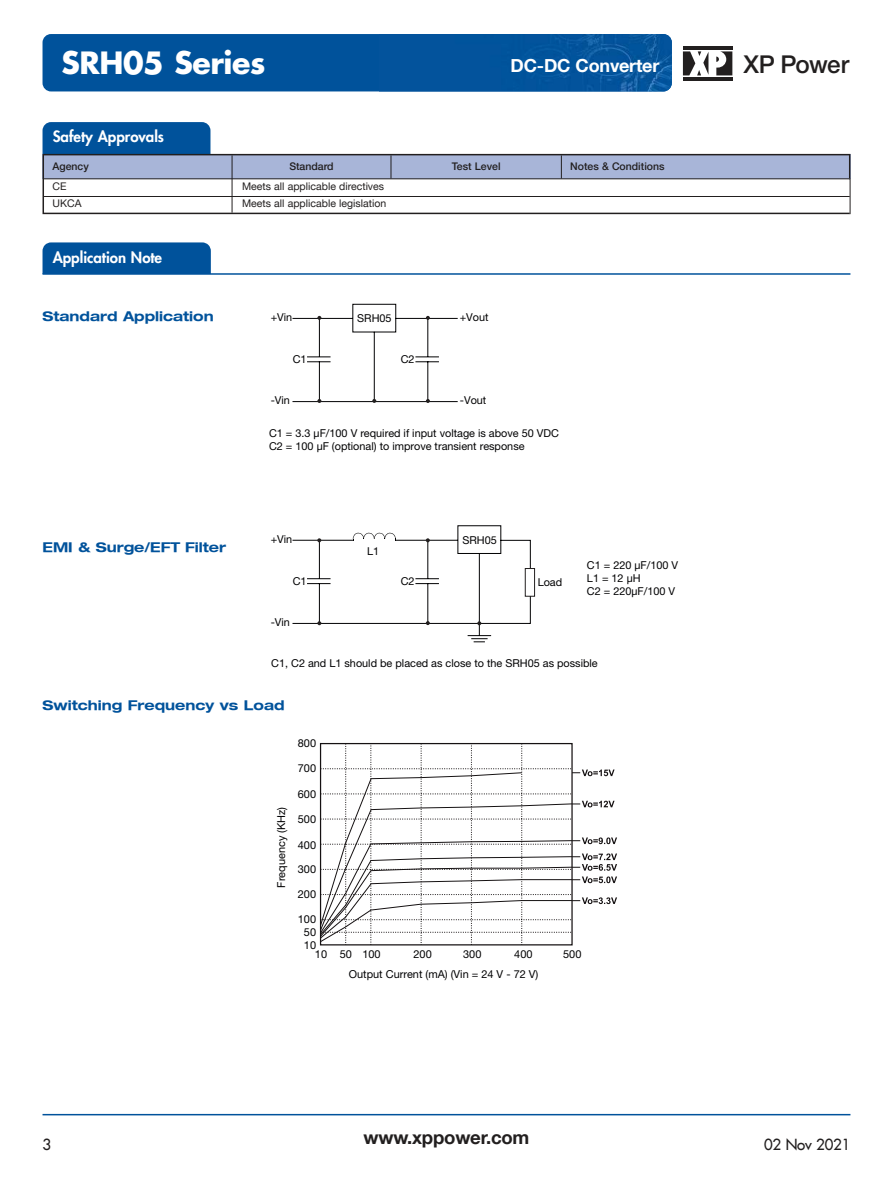
<style>
.page{position:relative;width:893px;height:1187px;background:#fff}
.page>*{position:absolute;margin:0;border:0;box-sizing:border-box;transform-origin:0 0}
.t1{font:700 30px "Futura LT";letter-spacing:-.015em;color:#fff}
.t2{font:500 24.6px "Helvetica Neue";letter-spacing:-.025em;color:#221f1f}
.t3{font:700 18.6px "Helvetica Neue LT";letter-spacing:-.01em;color:#221f1f}
.t4{font:700 18px "Helvetica Neue LT";letter-spacing:-.01em;color:#fff}
.t5{font:800 15px "Futura LT";color:#fff}
.t6{font:15px "Futura LT";letter-spacing:-.01em;color:#221f1f}
.t7{font:700 expanded 13.5px "Helvetica Neue LT";color:#00529b}
.t8{font:10.95px/12.8px "Helvetica Neue CE";color:#020203;text-align:center}
.t9{font:10.8px/13px "Helvetica Neue CE";color:#020203}
.t10{font:10.5px "Helvetica Neue LT";color:#221f1f}
.t11{font:500 10.5px "Helvetica Neue LT";color:#221f1f}
</style>
<div class="page">
<hr style="left:683px;top:46px;width:49px;height:3px;background:#221f1f">
<svg style="left:683px;top:51px;width:25px;height:24px"></svg>
<svg style="left:716px;top:51px;width:16px;height:24px"></svg>
<hr style="left:683px;top:77px;width:49px;height:3px;background:#221f1f">
<div style="left:43px;top:34px;width:629px;height:57px;background:#00529b;border-radius:9px"></div>
<img style="left:555px;top:34px;width:117px;height:57px">
<hr style="left:43px;top:1113px;width:807px;height:2px;background:#00529b">
<div style="left:43px;top:242px;width:168px;height:31px;background:#00529b"></div>
<hr style="left:43px;top:273px;width:807px;height:2px;background:#00529b">
<div style="left:525px;top:568px;width:10px;height:28px;border:1px solid #221f1f"></div>
<svg style="left:292px;top:304px;width:166px;height:99px"></svg>
<svg style="left:292px;top:525px;width:239px;height:117px"></svg>
<svg style="left:319px;top:743px;width:298px;height:201px"></svg>
<div style="left:43px;top:122px;width:167px;height:48px;background:#00529b;border-radius:9px"></div>
<svg style="left:42px;top:153px;width:809px;height:62px;background:#6e747b"></svg>
<svg style="left:43px;top:155px;width:808px;height:60px"></svg>
<hr style="left:44px;top:196px;width:806px;height:1px;background:#221f1f">
<h1 class="t1" style="left:61px;top:46px;width:206px">SRH05 Series</h1>
<h2 class="t2" style="left:743px;top:50px;width:107px">XP Power</h2>
<h3 class="t4" style="left:511px;top:58px;width:150px">DC-DC Converter</h3>
<h3 class="t5" style="left:53px;top:129px;width:113px">Safety Approvals</h3>
<p class="t11" style="left:53px;top:162px;width:38px">Agency</p>
<p class="t11" style="left:289px;top:162px;width:46px">Standard</p>
<p class="t11" style="left:452px;top:162px;width:50px">Test Level</p>
<p class="t11" style="left:570px;top:162px;width:96px">Notes &amp; Conditions</p>
<p class="t10" style="left:53px;top:183px;width:15px">CE</p>
<p class="t10" style="left:242px;top:183px;width:144px">Meets all applicable directives</p>
<p class="t10" style="left:53px;top:200px;width:30px">UKCA</p>
<p class="t10" style="left:242px;top:200px;width:146px">Meets all applicable legislation</p>
<h3 class="t5" style="left:53px;top:250px;width:111px">Application Note</h3>
<p class="t7" style="left:43px;top:311px;width:173px">Standard Application</p>
<p class="t7" style="left:43px;top:541px;width:185px">EMI &amp; Surge/EFT Filter</p>
<p class="t9" style="left:271px;top:311px;width:23px">+Vin</p>
<p class="t9" style="left:357px;top:313px;width:36px">SRH05</p>
<p class="t9" style="left:460px;top:311px;width:30px">+Vout</p>
<p class="t9" style="left:293px;top:353px;width:15px">C1</p>
<p class="t9" style="left:401px;top:353px;width:15px">C2</p>
<p class="t9" style="left:271px;top:395px;width:21px">-Vin</p>
<p class="t9" style="left:460px;top:395px;width:28px">-Vout</p>
<p class="t9" style="left:269px;top:427px;width:291px">C1 = 3.3 µF/100 V required if input voltage is above 50 VDC<br>C2 = 100 µF (optional) to improve transient response</p>
<p class="t9" style="left:271px;top:533px;width:23px">+Vin</p>
<p class="t9" style="left:293px;top:575px;width:15px">C1</p>
<p class="t9" style="left:271px;top:616px;width:21px">-Vin</p>
<p class="t9" style="left:367px;top:545px;width:14px">L1</p>
<p class="t9" style="left:462px;top:534px;width:36px">SRH05</p>
<p class="t9" style="left:401px;top:575px;width:15px">C2</p>
<p class="t9" style="left:538px;top:577px;width:26px">Load</p>
<p class="t9" style="left:587px;top:560px;width:93px">C1 = 220 µF/100 V<br>L1 = 12 µH<br>C2 = 220µF/100 V</p>
<p class="t9" style="left:271px;top:657px;width:328px">C1, C2 and L1 should be placed as close to the SRH05 as possible</p>
<p class="t7" style="left:43px;top:700px;width:244px">Switching Frequency vs Load</p>
<p class="t8" style="left:276px;top:887px;width:82px;rotate:-90deg">Frequency (KHz)</p>
<p class="t8" style="left:298px;top:737px;width:20px">800</p>
<p class="t8" style="left:298px;top:762px;width:20px">700</p>
<p class="t8" style="left:298px;top:788px;width:20px">600</p>
<p class="t8" style="left:298px;top:813px;width:20px">500</p>
<p class="t8" style="left:298px;top:839px;width:20px">400</p>
<p class="t8" style="left:298px;top:864px;width:20px">300</p>
<p class="t8" style="left:298px;top:889px;width:20px">200</p>
<p class="t8" style="left:298px;top:913px;width:20px">100<br>50<br>10</p>
<p class="t8" style="left:315px;top:948px;width:67px">10 50 100</p>
<p class="t8" style="left:413px;top:948px;width:20px">200</p>
<p class="t8" style="left:463px;top:948px;width:20px">300</p>
<p class="t8" style="left:514px;top:948px;width:20px">400</p>
<p class="t8" style="left:563px;top:948px;width:20px">500</p>
<p class="t8" style="left:349px;top:968px;width:191px">Output Current (mA) (Vin = 24 V - 72 V)</p>
<h3 class="t3" style="left:363px;top:1130px;width:167px">www.xppower.com</h3>
<h3 class="t6" style="left:43px;top:1136px;width:10px">3</h3>
<h3 class="t6" style="left:764px;top:1136px;width:88px">02 Nov 2021</h3>
</div>
